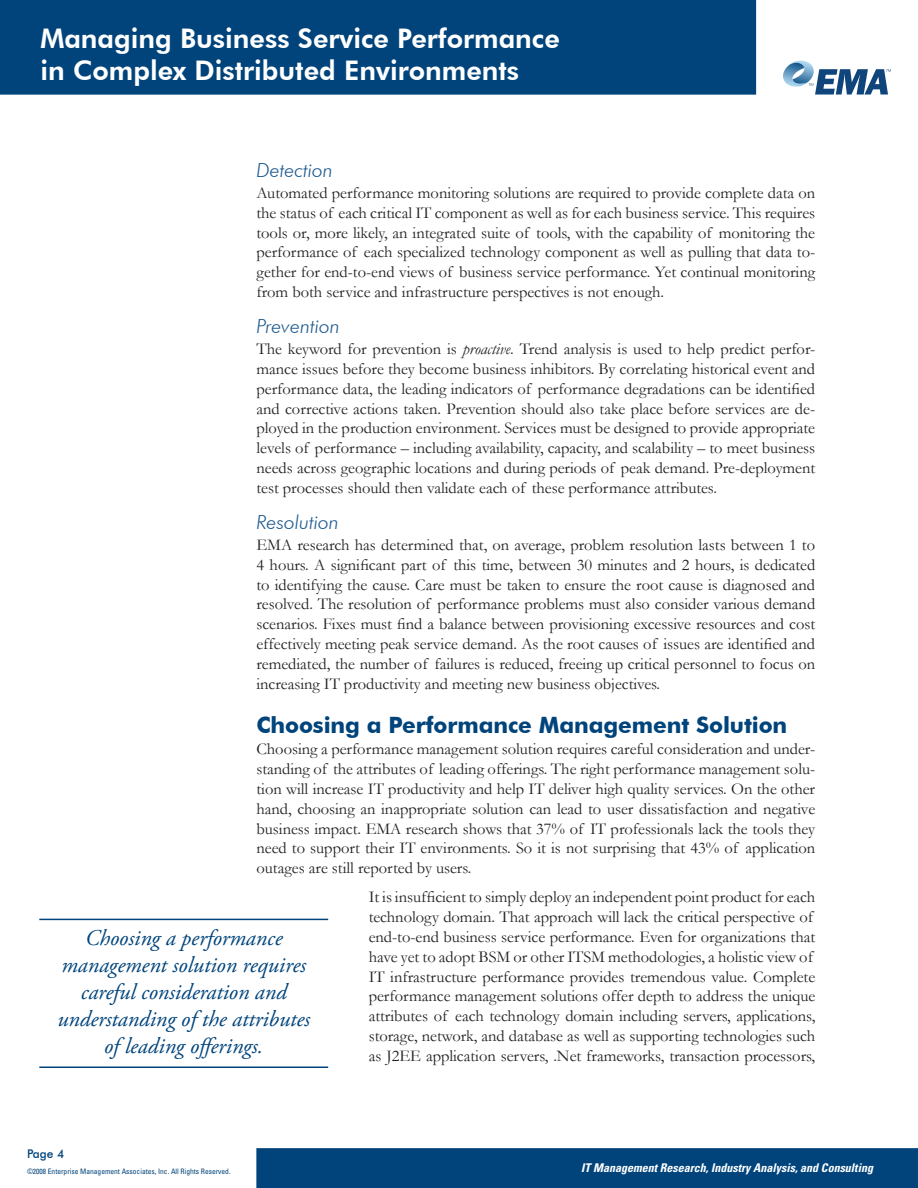
<style>
.page{position:relative;width:918px;height:1188px;background:#fff}
.page>*{position:absolute;margin:0;border:0;box-sizing:border-box;transform-origin:0 0}
.t1{font:800 27px/32.4px "Futura BT";color:#fff}
.Pull_Quote{font:italic 22.5px/27px "Adobe Garamond Pro";color:#00447b;text-align:center}
.Heading_1{font:700 22.5px "Futura BT";letter-spacing:-.005em;color:#00447b}
.Heading_3{font:italic 300 19.5px "Futura BT";color:#1e5b8f}
.t2{font:16.5px/19.8px "Garamond";color:#231f20;text-align:justify}
.t3{font:italic 700 condensed 12px "Univers";color:#fff}
.t4{font:500 12px "Futura BT";color:#00447b}
.t5{font:condensed 7.5px "Univers";color:#00447b}
.s1{font-style:italic}
</style>
<div class="page">
<div style="left:0;top:0;width:756px;height:94px;background:#00447b"></div>
<svg style="left:783px;top:61px;width:108px;height:34px"></svg>
<div style="left:257px;top:1149px;width:661px;height:39px;background:#00447b"></div>
<div style="left:256px;top:1148px;width:662px;height:40px;border:1px solid #00447b"></div>
<hr style="left:39px;top:919px;width:289px;height:1px;background:#00447b">
<hr style="left:39px;top:1066px;width:289px;height:2px;background:#00447b">
<h1 class="t1" style="left:40px;top:21px;width:521px">Managing Business Service Performance in Complex Distributed Environments</h1>
<p class="Heading_3" style="left:256px;top:158px;width:78px">Detection</p>
<p class="t2" style="left:256px;top:182px;width:560px">Automated performance monitoring solutions are required to provide complete data on the status of each critical IT component as well as for each business service. This requires tools or, more likely, an integrated suite of tools, with the capability of monitoring the performance of each specialized technology component as well as pulling that data to&shy;gether for end-to-end views of business service performance. Yet continual monitoring from both service and infrastructure perspectives is not enough.</p>
<p class="Heading_3" style="left:256px;top:314px;width:85px">Prevention</p>
<p class="t2" style="left:256px;top:339px;width:560px">The keyword for prevention is <span class="s1">proactive</span>. Trend analysis is used to help predict perfor&shy;mance issues before they become business inhibitors. By correlating historical event and performance data, the leading indicators of performance degradations can be identified and corrective actions taken. Prevention should also take place before services are de&shy;ployed in the production environment. Services must be designed to provide appropriate levels of performance – including availability, capacity, and scalability – to meet business needs across geographic locations and during periods of peak demand. Pre-deployment test processes should then validate each of these performance attributes.</p>
<p class="Heading_3" style="left:256px;top:510px;width:84px">Resolution</p>
<p class="t2" style="left:256px;top:535px;width:560px">EMA research has determined that, on average, problem resolution lasts between 1 to 4 hours. A significant part of this time, between 30 minutes and 2 hours, is dedicated to identifying the cause. Care must be taken to ensure the root cause is diagnosed and resolved. The resolution of performance problems must also consider various demand scenarios. Fixes must find a balance between provisioning excessive resources and cost effectively meeting peak service demand. As the root causes of issues are identified and remediated, the number of failures is reduced, freeing up critical personnel to focus on increasing IT productivity and meeting new business objectives.</p>
<p class="Heading_1" style="left:256px;top:712px;width:532px">Choosing a Performance Management Solution</p>
<p class="t2" style="left:256px;top:739px;width:560px">Choosing a performance management solution requires careful consideration and under&shy;standing of the attributes of leading offerings. The right performance management solu&shy;tion will increase IT productivity and help IT deliver high quality services. On the other hand, choosing an inappropriate solution can lead to user dissatisfaction and negative business impact. EMA research shows that 37% of IT professionals lack the tools they need to support their IT environments. So it is not surprising that 43% of application outages are still reported by users.</p>
<p class="t2" style="left:369px;top:887px;width:448px;text-align:left">It is insufficient to simply deploy an independent point product for each technology domain. That approach will lack the critical perspective of end-to-end business service performance. Even for organizations that have yet to adopt BSM or other ITSM methodologies, a holistic view of IT infrastructure performance provides tremendous value. Complete performance management solutions offer depth to address the unique attributes of each technology domain including servers, applications, storage, network, and database as well as supporting technologies such as J2EE application servers, .Net frameworks, transaction processors,</p>
<p class="Pull_Quote" style="left:57px;top:925px;width:254px">Choosing a performance management solution requires careful consideration and understanding of the attributes of leading offerings.</p>
<p class="t4" style="left:27px;top:1147px;width:28px">Page</p>
<p class="t5" style="left:27px;top:1167px;width:205px">©2008 Enterprise Management Associates, Inc. All Rights Reserved.</p>
<p class="t3" style="left:581px;top:1160px;width:293px">IT Management Research, Industry Analysis, and Consulting</p>
</div>
